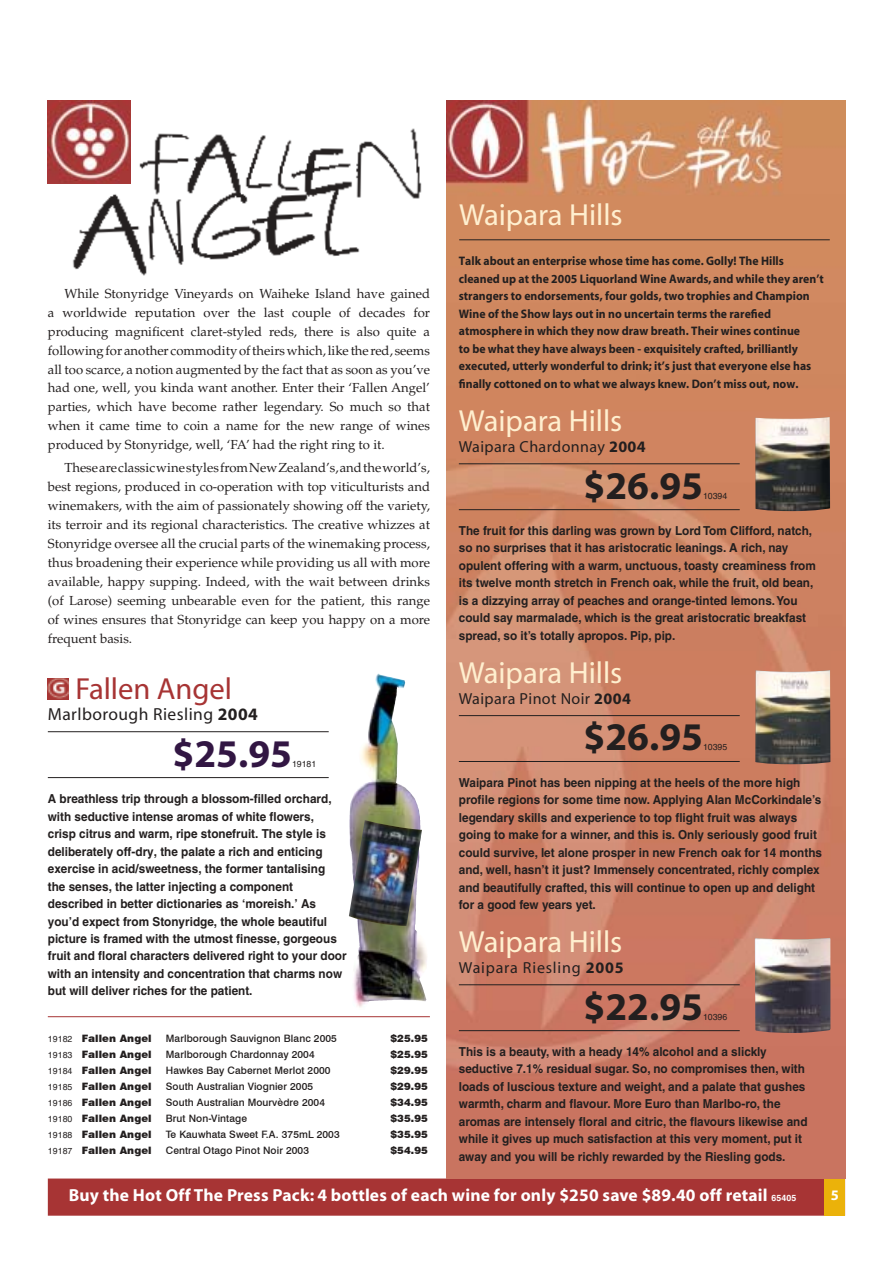
<style>
.page{position:relative;width:893px;height:1263px;background:#fff}
.page>*{position:absolute;margin:0;border:0;box-sizing:border-box;transform-origin:0 0}
.t1{font:700 39.3px "Myriad";color:#231f1f}
.t2{font:700 39.3px "Myriad";color:#321643}
.t3{font:30.6px "Myriad";color:#ffefcf}
.t4{font:30.6px "Myriad";color:#a73434}
.t5{font:700 17.55px "Myriad";letter-spacing:.01em;color:#fff}
.t6{font:17.55px "Myriad";letter-spacing:.025em;color:#231f1f}
.t7{font:16.05px "Myriad";letter-spacing:.025em;color:#231f1f}
.t8{font:16.05px "Myriad";letter-spacing:.05em;color:#231f1f}
.t9{font:700 14.55px "Myriad";color:#fff}
.t10{font:13.05px/18.9px "Palatino";color:#231f1f;text-align:justify}
.t11{font:700 12.45px/17.5px "Helvetica";color:#231f1f;scale:.95 1}
.t12{font:700 12.45px/17.5px "Myriad";color:#231f1f;scale:.95 1}
.t13{font:500 10.2px "Swiss 721 BT";letter-spacing:.01em;color:#231f1f}
.t14{font:900 10.2px "Swiss 721 BT";letter-spacing:.01em;color:#231f1f}
.t15{font:8.7px "Helvetica";color:#231f1f}
.s1{font-weight:700}
.s2{font-family:"Helvetica";font-weight:400;font-size:8.7px}
.s3{font-family:"Helvetica";font-size:8.7px}
</style>
<div class="page">
<div style="left:49px;top:1179px;width:795px;height:36px;background:#a73434"></div>
<div style="left:48px;top:1179px;width:797px;height:37px;border:1px solid #a73434"></div>
<div style="left:824px;top:1179px;width:21px;height:37px;background:#ebb20a"></div>
<img style="left:446px;top:101px;width:399px;height:1078px">
<hr style="left:459px;top:509px;width:280px;height:1px;background:#231f1f">
<hr style="left:459px;top:463px;width:280px;height:1px;background:#231f1f">
<hr style="left:459px;top:761px;width:280px;height:1px;background:#231f1f">
<hr style="left:459px;top:715px;width:280px;height:1px;background:#231f1f">
<hr style="left:459px;top:1030px;width:280px;height:1px;background:#231f1f">
<hr style="left:459px;top:984px;width:280px;height:1px;background:#231f1f">
<img style="left:48px;top:101px;width:82px;height:83px">
<hr style="left:48px;top:1016px;width:382px;height:1px;background:#a73434">
<img style="left:379px;top:674px;width:41px;height:146px">
<img style="left:349px;top:820px;width:73px;height:106px">
<hr style="left:48px;top:777px;width:281px;height:1px;background:#231f1f">
<hr style="left:48px;top:731px;width:281px;height:1px;background:#231f1f">
<img style="left:48px;top:678px;width:21px;height:21px">
<img style="left:139px;top:128px;width:283px;height:71px">
<img style="left:53px;top:173px;width:316px;height:103px">
<img style="left:755px;top:417px;width:75px;height:94px">
<img style="left:755px;top:670px;width:75px;height:94px">
<img style="left:754px;top:937px;width:76px;height:96px">
<hr style="left:459px;top:239px;width:370px;height:1px;background:#231f1f">
<p class="t10" style="left:48px;top:285px;width:384px;text-indent:17px">While Stonyridge Vineyards on Waiheke Island have gained a worldwide reputation over the last couple of decades for producing magnificent claret-styled reds, there is also quite a following for another commodity of theirs which, like the red, seems all too scarce, a notion augmented by the fact that as soon as you’ve had one, well, you kinda want another. Enter their ‘Fallen Angel’ parties, which have become rather legendary. So much so that when it came time to coin a name for the new range of wines produced by Stonyridge, well, ‘FA’ had the right ring to it.</p>
<p class="t10" style="left:48px;top:460px;width:384px;text-indent:17px">These are classic wine styles from New Zealand’s, and the world’s, best regions, produced in co-operation with top viticulturists and winemakers, with the aim of passionately showing off the variety, its terroir and its regional characteristics. The creative whizzes at Stonyridge oversee all the crucial parts of the winemaking process, thus broadening their experience while providing us all with more available, happy supping. Indeed, with the wait between drinks (of Larose) seeming unbearable even for the patient, this range of wines ensures that Stonyridge can keep you happy on a more frequent basis.</p>
<h2 class="t4" style="left:75px;top:678px;width:158px">Fallen Angel</h2>
<h3 class="t6" style="left:48px;top:707px;width:212px">Marlborough Riesling <span class="s1">2004</span></h3>
<h1 class="t2" style="left:173px;top:739px;width:121px">$25.95</h1>
<p class="t15" style="left:292px;top:760px;width:26px">19181</p>
<p class="t11" style="left:48px;top:791px;width:316px">A breathless trip through a blossom-filled orchard, with seductive intense aromas of white flowers,<br>crisp citrus and warm, ripe stonefruit. The style is deliberately off-dry, the palate a rich and enticing exercise in acid/sweetness, the former tantalising<br>the senses, the latter injecting a component described in better dictionaries as ‘moreish.’ As you’d expect from Stonyridge, the whole beautiful picture is framed with the utmost finesse, gorgeous fruit and floral characters delivered right to your door with an intensity and concentration that charms now but will deliver riches for the patient.</p>
<p class="t14" style="left:48px;top:1032px;width:105px"><span class="s2">19182</span> Fallen Angel</p>
<p class="t13" style="left:166px;top:1032px;width:172px">Marlborough Sauvignon Blanc 2005</p>
<p class="t14" style="left:390px;top:1032px;width:39px">$25.95</p>
<p class="t14" style="left:48px;top:1048px;width:105px"><span class="s2">19183</span> Fallen Angel</p>
<p class="t13" style="left:166px;top:1048px;width:150px">Marlborough Chardonnay 2004</p>
<p class="t14" style="left:390px;top:1048px;width:39px">$25.95</p>
<p class="t14" style="left:48px;top:1064px;width:105px"><span class="s2">19184</span> Fallen Angel</p>
<p class="t13" style="left:166px;top:1064px;width:166px">Hawkes Bay Cabernet Merlot 2000</p>
<p class="t14" style="left:390px;top:1064px;width:39px">$29.95</p>
<p class="t14" style="left:48px;top:1080px;width:105px"><span class="s2">19185</span> Fallen Angel</p>
<p class="t13" style="left:166px;top:1080px;width:149px">South Australian Viognier 2005</p>
<p class="t14" style="left:390px;top:1080px;width:39px">$29.95</p>
<p class="t14" style="left:48px;top:1096px;width:105px"><span class="s2">19186</span> Fallen Angel</p>
<p class="t13" style="left:166px;top:1096px;width:161px">South Australian MourvËdre 2004</p>
<p class="t14" style="left:390px;top:1096px;width:39px">$34.95</p>
<p class="t14" style="left:48px;top:1112px;width:105px"><span class="s2">19180</span> Fallen Angel</p>
<p class="t13" style="left:166px;top:1112px;width:83px">Brut Non-Vintage</p>
<p class="t14" style="left:390px;top:1112px;width:39px">$35.95</p>
<p class="t14" style="left:48px;top:1128px;width:105px"><span class="s2">19188</span> Fallen Angel</p>
<p class="t13" style="left:166px;top:1128px;width:175px">Te Kauwhata Sweet F.A. 375mL 2003</p>
<p class="t14" style="left:390px;top:1128px;width:39px">$35.95</p>
<p class="t14" style="left:48px;top:1144px;width:105px"><span class="s2">19187</span> Fallen Angel</p>
<p class="t13" style="left:166px;top:1144px;width:145px">Central Otago Pinot Noir 2003</p>
<p class="t14" style="left:390px;top:1144px;width:39px">$54.95</p>
<h2 class="t3" style="left:459px;top:203px;width:165px">Waipara Hills</h2>
<p class="t12" style="left:459px;top:253px;width:385px">Talk about an enterprise whose time has come. Golly! The Hills cleaned up at the 2005 Liquorland Wine Awards, and while they aren’t strangers to endorsements, four golds, two trophies and Champion Wine of the Show lays out in no uncertain terms the rarefied atmosphere in which they now draw breath. Their wines continue<br>to be what they have always been - exquisitely crafted, brilliantly executed, utterly wonderful to drink; it’s just that everyone else has finally cottoned on to what we always knew. Don’t miss out, now.</p>
<h2 class="t3" style="left:459px;top:410px;width:165px">Waipara Hills</h2>
<p class="t7" style="left:459px;top:440px;width:188px">Waipara Chardonnay <span class="s1">2004</span></p>
<h1 class="t1" style="left:583px;top:471px;width:121px">$26.95</h1>
<p class="t15" style="left:703px;top:492px;width:26px">10394</p>
<p class="t11" style="left:459px;top:523px;width:377px">The fruit for this darling was grown by Lord Tom Clifford, natch, so no surprises that it has aristocratic leanings. A rich, nay opulent offering with a warm, unctuous, toasty creaminess from its twelve month stretch in French oak, while the fruit, old bean, is a dizzying array of peaches and orange-tinted lemons. You could say marmalade, which is the great aristocratic breakfast spread, so it’s totally apropos. Pip, pip.</p>
<h2 class="t3" style="left:459px;top:661px;width:165px">Waipara Hills</h2>
<p class="t7" style="left:459px;top:692px;width:174px">Waipara Pinot Noir <span class="s1">2004</span></p>
<h1 class="t1" style="left:583px;top:723px;width:121px">$26.95</h1>
<p class="t15" style="left:703px;top:744px;width:26px">10395</p>
<p class="t11" style="left:459px;top:775px;width:384px">Waipara Pinot has been nipping at the heels of the more high profile regions for some time now. Applying Alan McCorkindale’s legendary skills and experience to top flight fruit was always going to make for a winner, and this is. Only seriously good fruit could survive, let alone prosper in new French oak for 14 months and, well, hasn’t it just? Immensely concentrated, richly complex and beautifully crafted, this will continue to open up and delight for a good few years yet.</p>
<h2 class="t3" style="left:459px;top:931px;width:165px">Waipara Hills</h2>
<p class="t8" style="left:459px;top:961px;width:166px">Waipara Riesling <span class="s1">2005</span></p>
<h1 class="t1" style="left:583px;top:992px;width:121px">$22.95</h1>
<p class="t15" style="left:703px;top:1013px;width:26px">10396</p>
<p class="t11" style="left:459px;top:1044px;width:368px">This is a beauty, with a heady 14% alcohol and a slickly seductive 7.1% residual sugar. So, no compromises then, with loads of luscious texture and weight, and a palate that gushes warmth, charm and flavour. More Euro than Marlbo-ro, the aromas are intensely floral and citric, the flavours likewise and while it gives up much satisfaction at this very moment, put it away and you will be richly rewarded by the Riesling gods.</p>
<h3 class="t5" style="left:69px;top:1189px;width:729px">Buy the Hot Off The Press Pack: 4 bottles of each wine for only $250 save $89.40 off retail <span class="s3">65405</span></h3>
<p class="t9" style="left:830px;top:1190px;width:10px">5</p>
</div>
